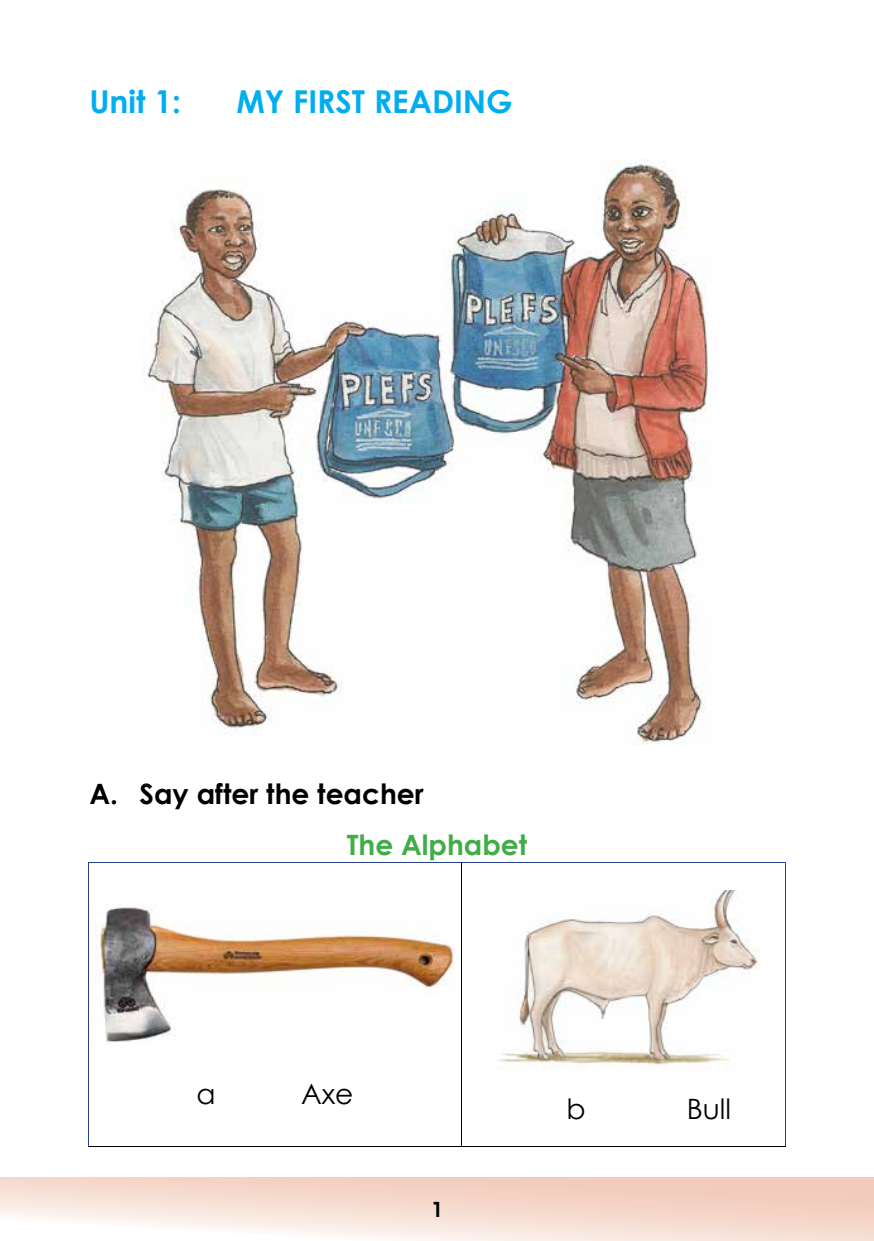
<style>
.page{position:relative;width:874px;height:1241px;background:#fff}
.page>*{position:absolute;margin:0;border:0;box-sizing:border-box;transform-origin:0 0}
.t1{font:700 31.5px "Century Gothic";color:#00aeef}
.t2{font:700 28px "Century Gothic";color:#000}
.t3{font:700 28px "Century Gothic";color:#41ad49}
.t4{font:28px "Century Gothic";color:#000}
.t5{font:600 21px "Avant Garde";color:#000}
</style>
<div class="page">
<svg style="left:0;top:1177px;width:873px;height:63px;background:#f6ded4"></svg>
<img style="left:144px;top:159px;width:564px;height:585px">
<img style="left:99px;top:904px;width:355px;height:138px">
<img style="left:498px;top:890px;width:261px;height:179px">
<p class="t1" style="left:89px;top:82px;width:93px">Unit 1:</p>
<p class="t1" style="left:236px;top:82px;width:277px">MY FIRST READING</p>
<p class="t2" style="left:89px;top:776px;width:336px">A. Say after the teacher</p>
<p class="t3" style="left:346px;top:827px;width:182px">The Alphabet</p>
<p class="t4" style="left:196px;top:1076px;width:21px">a</p>
<p class="t4" style="left:301px;top:1076px;width:54px">Axe</p>
<p class="t5" style="left:431px;top:1196px;width:13px">1</p>
<p class="t4" style="left:566px;top:1091px;width:21px">b</p>
<p class="t4" style="left:686px;top:1091px;width:46px">Bull</p>
</div>
